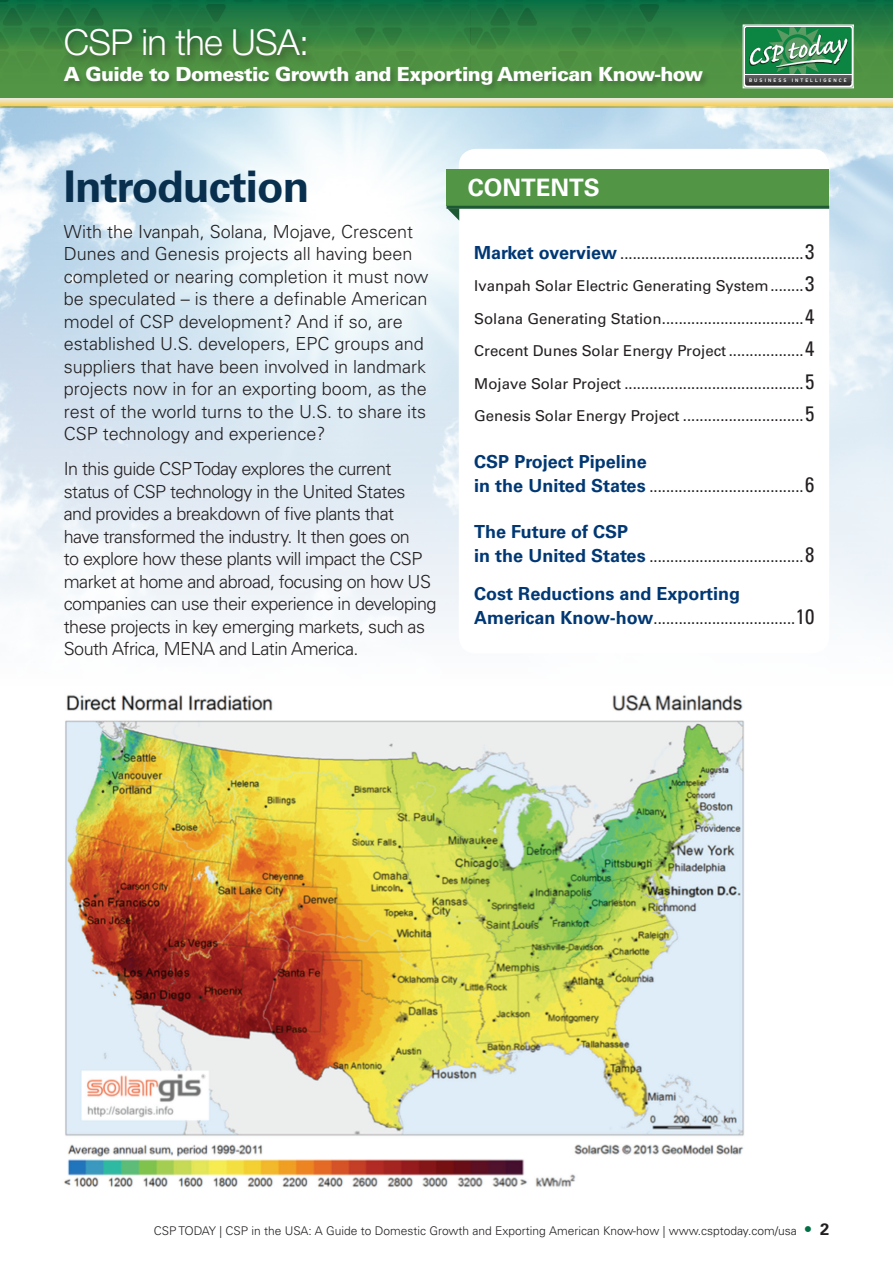
<style>
.page{position:relative;width:893px;height:1263px;background:#fff}
.page>*{position:absolute;margin:0;border:0;box-sizing:border-box;transform-origin:0 0}
.t1{font:700 43.5px "Univers LT Std";letter-spacing:-.02em;color:#092f4f}
.t2{font:300 36px "Helvetica Neue LT Std";letter-spacing:-.02em;color:#fff}
.t3{font:700 24px "Univers LT Std";color:#fff}
.t4{font:900 19.5px "Univers LT Std";letter-spacing:-.03em;color:#fff}
.t5{font:300 18px/22.5px "Univers LT Std";color:#231f20}
.t6{font:300 18px/22.5px "Univers LT Std";letter-spacing:-.02em;color:#231f20}
.t7{font:700 18px "Univers LT Std";color:#013874}
.t8{font:15px/32.5px "Univers LT Std";color:#231f20;text-align:justify}
.t9{font:300 12px "Univers LT Std";color:#231f20}
.t10{font:500 5.1px "DIN Next LT Pro";letter-spacing:.4em;color:#fff}
.s1{font-weight:700;font-size:18px;color:#013874}
.s2{font-stretch:condensed;font-size:21px}
.s3{font-weight:400;font-size:16.5px;color:#016f45}
.s4{font-weight:700;font-size:16.5px}
</style>
<div class="page">
<img style="left:0;top:0;width:893px;height:98px">
<svg style="left:0;top:99px;width:893px;height:7px;background:#f2db93"></svg>
<div style="left:62px;top:27px;width:648px;height:66px;background:#231f20;opacity:.3"></div>
<div style="left:61px;top:25px;width:259px;height:45px;background:#231f20;opacity:.4"></div>
<img style="left:743px;top:24px;width:111px;height:64px">
<svg style="left:744px;top:26px;width:109px;height:61px"></svg>
<svg style="left:745px;top:27px;width:106px;height:59px;background:#448a60"></svg>
<hr style="left:745px;top:75px;width:106px;height:1px;background:#fff">
<img style="left:0;top:106px;width:893px;height:523px">
<div style="left:459px;top:149px;width:370px;height:504px;background:#fff;border-radius:17px"></div>
<div style="left:446px;top:169px;width:383px;height:37px;background:#519545"></div>
<svg style="left:447px;top:209px;width:12px;height:12px"></svg>
<hr style="left:446px;top:206px;width:383px;height:3px;background:#1d5933">
<img style="left:64px;top:695px;width:680px;height:492px">
<h2 class="t2" style="left:64px;top:20px;width:247px">CSP in the USA:</h2>
<h3 class="t4" style="left:64px;top:62px;width:641px">A Guide to Domestic Growth and Exporting American Know-how</h3>
<p class="t10" style="left:749px;top:77px;width:99px">BUSINESS INTELLIGENCE</p>
<h1 class="t1" style="left:64px;top:161px;width:247px">Introduction</h1>
<p class="t5" style="left:64px;top:220px;width:366px">With the Ivanpah, Solana, Mojave, Crescent Dunes and Genesis projects all having been completed or nearing completion it must now be speculated – is there a definable American model of CSP development? And if so, are established U.S. developers, EPC groups and suppliers that have been involved in landmark projects now in for an exporting boom, as the rest of the world turns to the U.S. to share its CSP technology and experience?</p>
<p class="t6" style="left:64px;top:458px;width:374px">In this guide CSP Today explores the current status of CSP technology in the United States and provides a breakdown of five plants that<br>have transformed the industry. It then goes on<br>to explore how these plants will impact the CSP market at home and abroad, focusing on how US companies can use their experience in developing these projects in key emerging markets, such as South Africa, MENA and Latin America.</p>
<h3 class="t3" style="left:468px;top:173px;width:117px">conte nts</h3>
<p class="t8" style="left:474px;top:237px;width:342px"><span class="s1">Market overview</span> ............................................<span class="s2">3<br></span>Ivanpah Solar Electric Generating System........<span class="s2">3<br></span>Solana Generating Station..................................<span class="s2">4<br></span>Crecent Dunes Solar Energy Project ..................<span class="s2">4<br></span>Mojave Solar Project ...........................................<span class="s2">5<br></span>Genesis Solar Energy Project .............................<span class="s2">5</span></p>
<p class="t7" style="left:474px;top:451px;width:174px">CSP Project Pipeline</p>
<p class="t8" style="left:474px;top:470px;width:342px"><span class="s1">in the United States</span> .....................................<span class="s2">6</span></p>
<p class="t7" style="left:474px;top:521px;width:155px">The Future of CSP</p>
<p class="t8" style="left:474px;top:541px;width:342px"><span class="s1">in the United States</span> .....................................<span class="s2">8</span></p>
<p class="t7" style="left:474px;top:583px;width:267px">Cost Reductions and Exporting</p>
<p class="t8" style="left:474px;top:603px;width:342px"><span class="s1">American Know-how</span>..................................<span class="s2">10</span></p>
<p class="t9" style="left:154px;top:1223px;width:677px">CSP TODAY | CSP in the USA: A Guide to Domestic Growth and Exporting American Know-how | www.csptoday.com/usa <span class="s3">•</span> <span class="s4">2</span></p>
</div>
